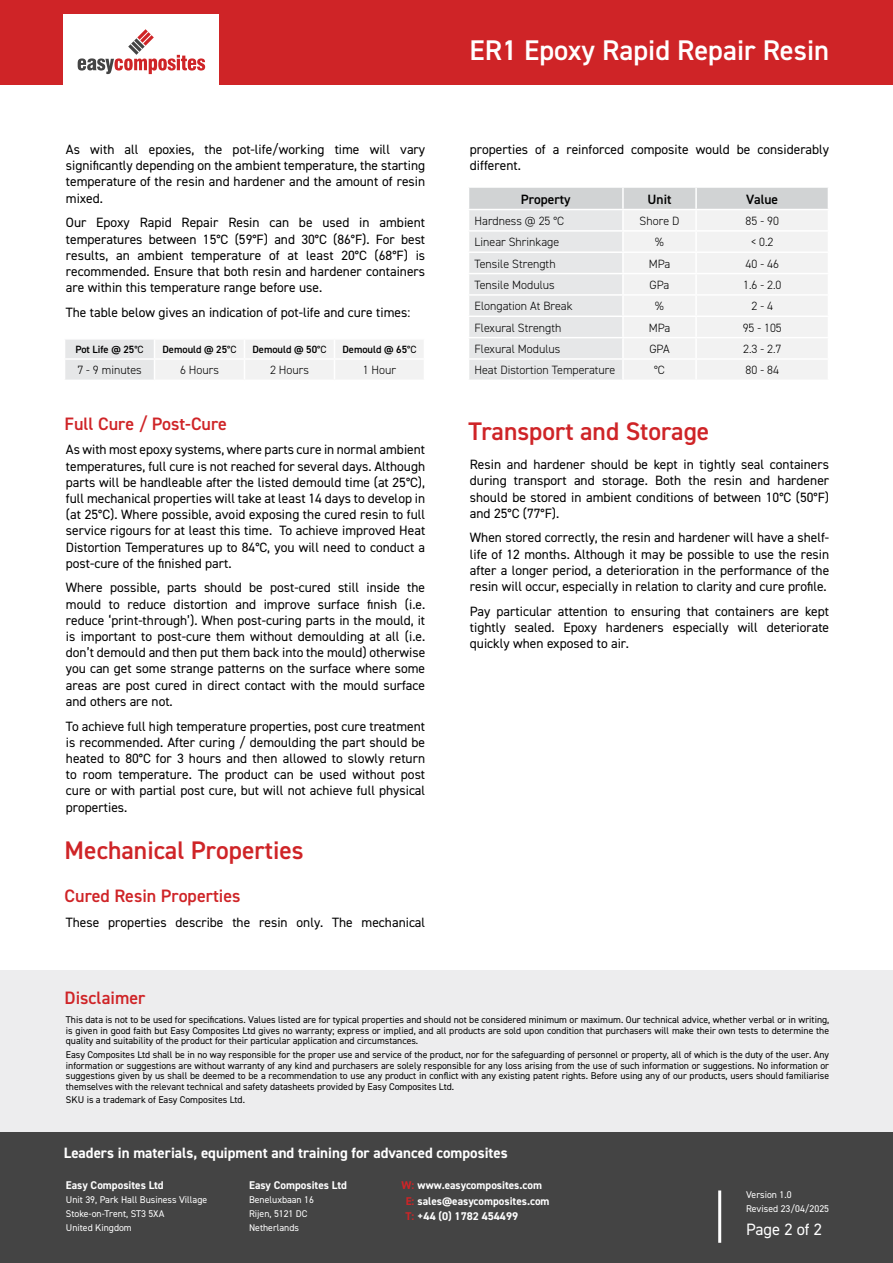
<style>
.page{position:relative;width:893px;height:1263px;background:#fff}
.page>*{position:absolute;margin:0;border:0;box-sizing:border-box;transform-origin:0 0}
.t1{font:600 28.5px "DIN2014";color:#fff}
.t2{font:600 25.5px "DIN2014";color:#cf2427}
.t3{font:600 18px "DIN2014";color:#cf2427}
.t4{font:16.5px "DIN2014";color:#fff}
.t5{font:700 15px "DIN2014";color:#fff}
.t6{font:13.5px/16.2px "DIN2014";color:#000;text-align:justify}
.t7{font:600 13.5px "DIN2014";color:#000}
.t8{font:300 12px "DIN2014";color:#000}
.t9{font:700 11.25px/15.6px "DIN2014";color:#fff}
.t10{font:600 10.5px "DIN2014";color:#000}
.t11{font:9.75px/10.5px "DIN2014";color:#000;text-align:justify}
.t12{font:9.75px/13.8px "DIN2014";color:#fff}
.s1{font-weight:400}
.s2{color:#cf2427}
</style>
<div class="page">
<div style="left:0;top:1132px;width:893px;height:131px;background:#444"></div>
<div style="left:0;top:971px;width:893px;height:161px;background:#ededee"></div>
<div style="left:0;top:0;width:893px;height:85px;background:#cf2427"></div>
<div style="left:64px;top:15px;width:155px;height:71px;background:#fff"></div>
<svg style="left:78px;top:29px;width:127px;height:45px"></svg>
<hr style="left:718px;top:1190px;width:3px;height:53px;background:#fff">
<svg style="left:65px;top:339px;width:358px;height:41px"></svg>
<svg style="left:469px;top:187px;width:359px;height:193px"></svg>
<hr style="left:695px;top:360px;width:2px;height:20px;background:#fff">
<p class="t6" style="left:66px;top:141px;width:361px">As with all epoxies, the pot-life/working time will vary significantly depending on the ambient temperature, the starting temperature of the resin and hardener and the amount of resin mixed.</p>
<p class="t6" style="left:66px;top:214px;width:361px">Our Epoxy Rapid Repair Resin can be used in ambient temperatures between 15°C (59°F) and 30°C (86°F). For best results, an ambient temperature of at least 20°C (68°F) is recommended. Ensure that both resin and hardener containers are within this temperature range before use.</p>
<p class="t6" style="left:66px;top:304px;width:346px">The table below gives an indication of pot-life and cure times:</p>
<p class="t10" style="left:75px;top:342px;width:70px">Pot Life @ 25<span class="s1">°C</span></p>
<p class="t10" style="left:162px;top:342px;width:76px">Demould @ 25<span class="s1">°C</span></p>
<p class="t10" style="left:252px;top:342px;width:76px">Demould @ 50<span class="s1">°C</span></p>
<p class="t10" style="left:342px;top:342px;width:76px">Demould @ 65<span class="s1">°C</span></p>
<p class="t8" style="left:77px;top:363px;width:66px">7 - 9 minutes</p>
<p class="t8" style="left:180px;top:363px;width:40px">6 Hours</p>
<p class="t8" style="left:270px;top:363px;width:40px">2 Hours</p>
<p class="t8" style="left:363px;top:363px;width:35px">1 Hour</p>
<h3 class="t3" style="left:65px;top:411px;width:164px">Full Cure / Post-Cure</h3>
<p class="t6" style="left:66px;top:441px;width:361px">As with most epoxy systems, where parts cure in normal ambient temperatures, full cure is not reached for several days. Although parts will be handleable after the listed demould time (at 25°C), full mechanical properties will take at least 14 days to develop in (at 25°C). Where possible, avoid exposing the cured resin to full service rigours for at least this time. To achieve improved Heat Distortion Temperatures up to 84°C, you will need to conduct a post-cure of the finished part.</p>
<p class="t6" style="left:66px;top:579px;width:361px">Where possible, parts should be post-cured still inside the mould to reduce distortion and improve surface finish (i.e. reduce ‘print-through’). When post-curing parts in the mould, it is important to post-cure them without demoulding at all (i.e. don’t demould and then put them back into the mould) otherwise you can get some strange patterns on the surface where some areas are post cured in direct contact with the mould surface and others are not.</p>
<p class="t6" style="left:66px;top:717px;width:361px">To achieve full high temperature properties, post cure treatment is recommended. After curing / demoulding the part should be heated to 80°C for 3 hours and then allowed to slowly return to room temperature. The product can be used without post cure or with partial post cure, but will not achieve full physical properties.</p>
<h2 class="t2" style="left:65px;top:833px;width:241px">Mechanical Properties</h2>
<h3 class="t3" style="left:65px;top:884px;width:177px">Cured Resin Properties</h3>
<p class="t6" style="left:66px;top:914px;width:361px">These properties describe the resin only. The mechanical</p>
<h1 class="t1" style="left:470px;top:32px;width:361px">ER1 Epoxy Rapid Repair Resin</h1>
<p class="t6" style="left:470px;top:141px;width:361px">properties of a reinforced composite would be considerably different.</p>
<p class="t7" style="left:521px;top:190px;width:51px">Property</p>
<p class="t7" style="left:648px;top:190px;width:25px">Unit</p>
<p class="t7" style="left:746px;top:190px;width:33px">Value</p>
<p class="t8" style="left:474px;top:213px;width:91px">Hardness @ 25 °C</p>
<p class="t8" style="left:640px;top:213px;width:41px">Shore D</p>
<p class="t8" style="left:746px;top:213px;width:35px">85 - 90</p>
<p class="t8" style="left:474px;top:235px;width:86px">Linear Shrinkage</p>
<p class="t8" style="left:655px;top:235px;width:10px">%</p>
<p class="t8" style="left:751px;top:235px;width:24px">&lt; 0.2</p>
<p class="t8" style="left:474px;top:256px;width:83px">Tensile Strength</p>
<p class="t8" style="left:649px;top:256px;width:23px">MPa</p>
<p class="t8" style="left:746px;top:256px;width:35px">40 - 46</p>
<p class="t8" style="left:474px;top:277px;width:82px">Tensile Modulus</p>
<p class="t8" style="left:650px;top:277px;width:21px">GPa</p>
<p class="t8" style="left:743px;top:277px;width:40px">1.6 - 2.0</p>
<p class="t8" style="left:474px;top:299px;width:100px">Elongation At Break</p>
<p class="t8" style="left:655px;top:299px;width:10px">%</p>
<p class="t8" style="left:751px;top:299px;width:23px">2 - 4</p>
<p class="t8" style="left:474px;top:320px;width:88px">Flexural Strength</p>
<p class="t8" style="left:649px;top:320px;width:23px">MPa</p>
<p class="t8" style="left:743px;top:320px;width:41px">95 - 105</p>
<p class="t8" style="left:474px;top:342px;width:87px">Flexural Modulus</p>
<p class="t8" style="left:649px;top:342px;width:22px">GPA</p>
<p class="t8" style="left:743px;top:342px;width:40px">2.3 - 2.7</p>
<p class="t8" style="left:474px;top:363px;width:142px">Heat Distortion Temperature</p>
<p class="t8" style="left:654px;top:363px;width:12px">°C</p>
<p class="t8" style="left:746px;top:363px;width:35px">80 - 84</p>
<h2 class="t2" style="left:469px;top:414px;width:242px">Transport and Storage</h2>
<p class="t6" style="left:470px;top:456px;width:361px">Resin and hardener should be kept in tightly seal containers during transport and storage. Both the resin and hardener should be stored in ambient conditions of between 10°C (50°F) and 25°C (77°F).</p>
<p class="t6" style="left:470px;top:529px;width:361px">When stored correctly, the resin and hardener will have a shelf&shy;life of 12 months. Although it may be possible to use the resin after a longer period, a deterioration in the performance of the resin will occur, especially in relation to clarity and cure profile.</p>
<p class="t6" style="left:470px;top:603px;width:361px">Pay particular attention to ensuring that containers are kept tightly sealed. Epoxy hardeners especially will deteriorate quickly when exposed to air.</p>
<h3 class="t3" style="left:65px;top:986px;width:82px">Disclaimer</h3>
<p class="t11" style="left:66px;top:1015px;width:765px">This data is not to be used for specifications. Values listed are for typical properties and should not be considered minimum or maximum. Our technical advice, whether verbal or in writing, is given in good faith but Easy Composites Ltd gives no warranty; express or implied, and all products are sold upon condition that purchasers will make their own tests to determine the quality and suitability of the product for their particular application and circumstances.</p>
<p class="t11" style="left:66px;top:1049px;width:765px">Easy Composites Ltd shall be in no way responsible for the proper use and service of the product, nor for the safeguarding of personnel or property, all of which is the duty of the user. Any information or suggestions are without warranty of any kind and purchasers are solely responsible for any loss arising from the use of such information or suggestions. No information or suggestions given by us shall be deemed to be a recommendation to use any product in conflict with any existing patent rights. Before using any of our products, users should familiarise themselves with the relevant technical and safety datasheets provided by Easy Composites Ltd.</p>
<p class="t11" style="left:66px;top:1094px;width:181px">SKU is a trademark of Easy Composites Ltd.</p>
<p class="t5" style="left:64px;top:1142px;width:446px">Leaders in materials, equipment and training for advanced composites</p>
<p class="t9" style="left:406px;top:1177px;width:145px;text-indent:-4px"><span class="s2">W:</span> www.easycomposites.com<br><span class="s2">E:</span> sales@easycomposites.com<br><span class="s2">T:</span> +44 (0) 1782 454499</p>
<p class="t9" style="left:66px;top:1177px;width:99px">Easy Composites Ltd</p>
<p class="t12" style="left:66px;top:1192px;width:143px">Unit 39, Park Hall Business Village<br>Stoke-on-Trent, ST3 5XA<br>United Kingdom</p>
<p class="t9" style="left:249px;top:1177px;width:99px">Easy Composites Ltd</p>
<p class="t12" style="left:249px;top:1192px;width:66px">Beneluxbaan 16<br>Rijen, 5121 DC<br>Netherlands</p>
<p class="t12" style="left:746px;top:1188px;width:85px">Version 1.0<br>Revised 23/04/2025</p>
<p class="t4" style="left:746px;top:1219px;width:77px">Page 2 of 2</p>
</div>
